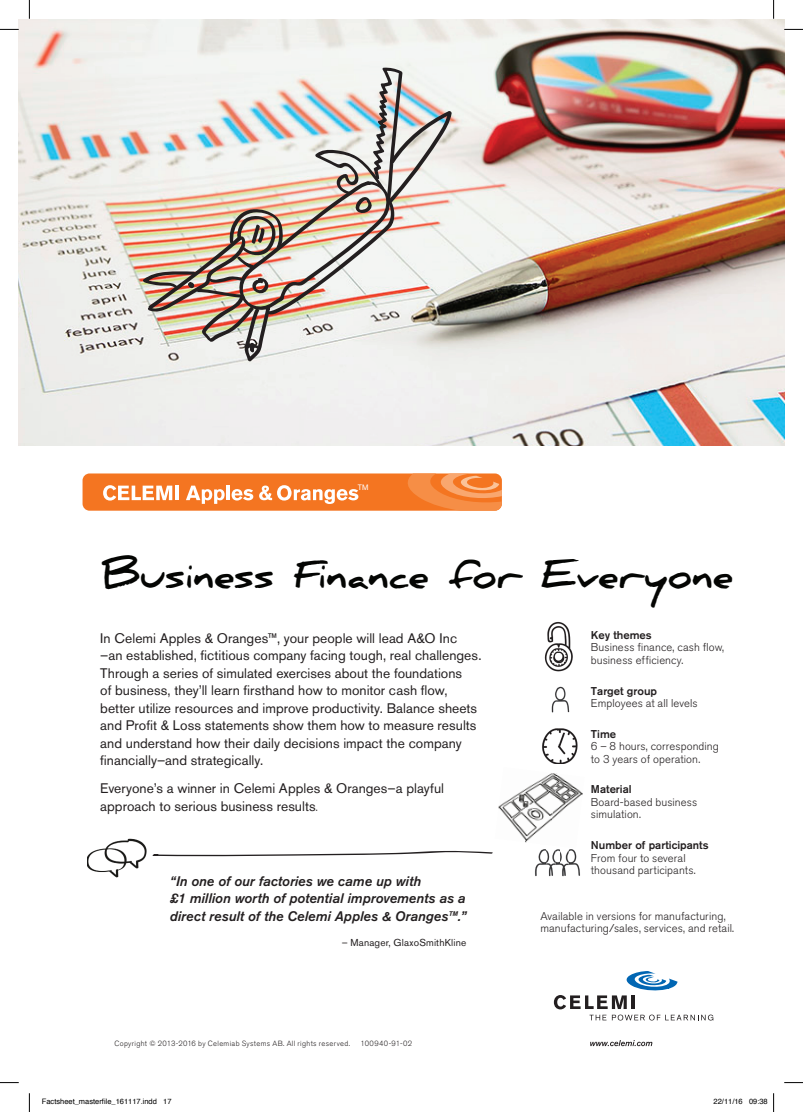
<style>
.page{position:relative;width:803px;height:1112px;background:#fff}
.page>*{position:absolute;margin:0;border:0;box-sizing:border-box;transform-origin:0 0}
.t1{font:700 38.75px "Daniel";letter-spacing:-.005em;color:#040503}
.t2{font:13.75px/17.5px "Akzidenz Grotesk Pro";letter-spacing:.005em;color:#231f20}
.t3{font:italic 500 13.75px/17.5px "Akzidenz Grotesk Pro";color:#231f20}
.t4{font:300 11.25px/12.5px "Akzidenz Grotesk Pro";letter-spacing:.01em;color:#231f20}
.t5{font:500 11.25px "Akzidenz Grotesk Pro";color:#231f20}
.t6{font:10px "Akzidenz Grotesk Pro";letter-spacing:.015em;color:#231f20}
.t7{font:7.75px "Akzidenz Grotesk Pro";color:#fff}
.t8{font:300 7.5px "Akzidenz Grotesk Pro";letter-spacing:.045em;color:#231f20}
.t9{font:7.5px "Helvetica";color:#000}
.s1{font-weight:300;font-size:11.25px}
</style>
<div class="page">
<svg style="left:554px;top:971px;width:159px;height:49px"></svg>
<svg style="left:590px;top:1040px;width:62px;height:5px"></svg>
<img style="left:19px;top:20px;width:765px;height:425px">
<div style="left:83px;top:473px;width:419px;height:37px;background:#f47521;border-radius:7px"></div>
<svg style="left:405px;top:473px;width:97px;height:37px"></svg>
<svg style="left:103px;top:485px;width:69px;height:15px"></svg>
<hr style="left:175px;top:485px;width:4px;height:15px;background:#fff">
<svg style="left:186px;top:485px;width:39px;height:18px"></svg>
<hr style="left:226px;top:485px;width:4px;height:15px;background:#fff">
<svg style="left:232px;top:489px;width:21px;height:11px"></svg>
<svg style="left:259px;top:485px;width:99px;height:19px"></svg>
<img style="left:87px;top:838px;width:60px;height:39px">
<img style="left:542px;top:728px;width:36px;height:35px">
<img style="left:569px;top:849px;width:11px;height:27px">
<img style="left:555px;top:849px;width:14px;height:28px">
<img style="left:535px;top:849px;width:20px;height:28px">
<img style="left:544px;top:621px;width:29px;height:50px">
<img style="left:142px;top:67px;width:310px;height:295px">
<svg style="left:152px;top:850px;width:341px;height:6px"></svg>
<img style="left:498px;top:775px;width:51px;height:68px">
<img style="left:549px;top:773px;width:34px;height:50px">
<img style="left:551px;top:686px;width:19px;height:27px">
<svg style="left:0;top:29px;width:19px;height:1px"></svg>
<svg style="left:784px;top:29px;width:19px;height:1px"></svg>
<svg style="left:0;top:1082px;width:19px;height:1px"></svg>
<svg style="left:784px;top:1082px;width:19px;height:1px"></svg>
<svg style="left:29px;top:0;width:1px;height:19px"></svg>
<svg style="left:29px;top:1093px;width:1px;height:18px"></svg>
<svg style="left:773px;top:0;width:1px;height:19px"></svg>
<svg style="left:773px;top:1093px;width:1px;height:18px"></svg>
<p class="t7" style="left:358px;top:482px;width:12px">TM</p>
<h1 class="t1" style="left:101px;top:551px;width:633px">Business Finance for Everyone</h1>
<p class="t2" style="left:100px;top:628px;width:383px">In Celemi Apples &amp; Oranges™, your people will lead A&amp;O Inc –an established, fictitious company facing tough, real challenges.<br>Through a series of simulated exercises about the foundations<br>of business, they’ll learn firsthand how to monitor cash flow, better utilize resources and improve productivity. Balance sheets and Profit &amp; Loss statements show them how to measure results and understand how their daily decisions impact the company financially–and strategically.</p>
<p class="t2" style="left:100px;top:779px;width:345px">Everyone’s a winner in Celemi Apples &amp; Oranges–a playful approach to serious business results<span class="s1">.</span></p>
<p class="t3" style="left:170px;top:871px;width:298px">“In one of our factories we came up with<br>£1 million worth of potential improvements as a direct result of the Celemi Apples &amp; Oranges™.”</p>
<p class="t6" style="left:342px;top:935px;width:126px">– Manager, GlaxoSmithKline</p>
<p class="t8" style="left:114px;top:1038px;width:237px">Copyright © 2013-2016 by Celemiab Systems AB. All rights reserved.</p>
<p class="t8" style="left:361px;top:1038px;width:53px">100940-91-02</p>
<p class="t5" style="left:591px;top:627px;width:62px">Key themes</p>
<p class="t4" style="left:591px;top:641px;width:135px">Business finance, cash flow, business efficiency.</p>
<p class="t5" style="left:591px;top:683px;width:68px">Target group</p>
<p class="t4" style="left:591px;top:696px;width:108px">Employees at all levels</p>
<p class="t5" style="left:591px;top:726px;width:27px">Time</p>
<p class="t4" style="left:591px;top:740px;width:130px">6 – 8 hours, corresponding to 3 years of operation.</p>
<p class="t5" style="left:591px;top:782px;width:42px">Material</p>
<p class="t4" style="left:591px;top:795px;width:108px">Board-based business simulation.</p>
<p class="t5" style="left:591px;top:837px;width:119px">Number of participants</p>
<p class="t4" style="left:591px;top:851px;width:106px">From four to several thousand participants.</p>
<p class="t4" style="left:540px;top:909px;width:195px">Available in versions for manufacturing, manufacturing/sales, services, and retail.</p>
<p class="t9" style="left:42px;top:1095px;width:131px">Factsheet_masterfile_161117.indd 17</p>
<p class="t9" style="left:713px;top:1095px;width:56px">22/11/16 09:38</p>
</div>
